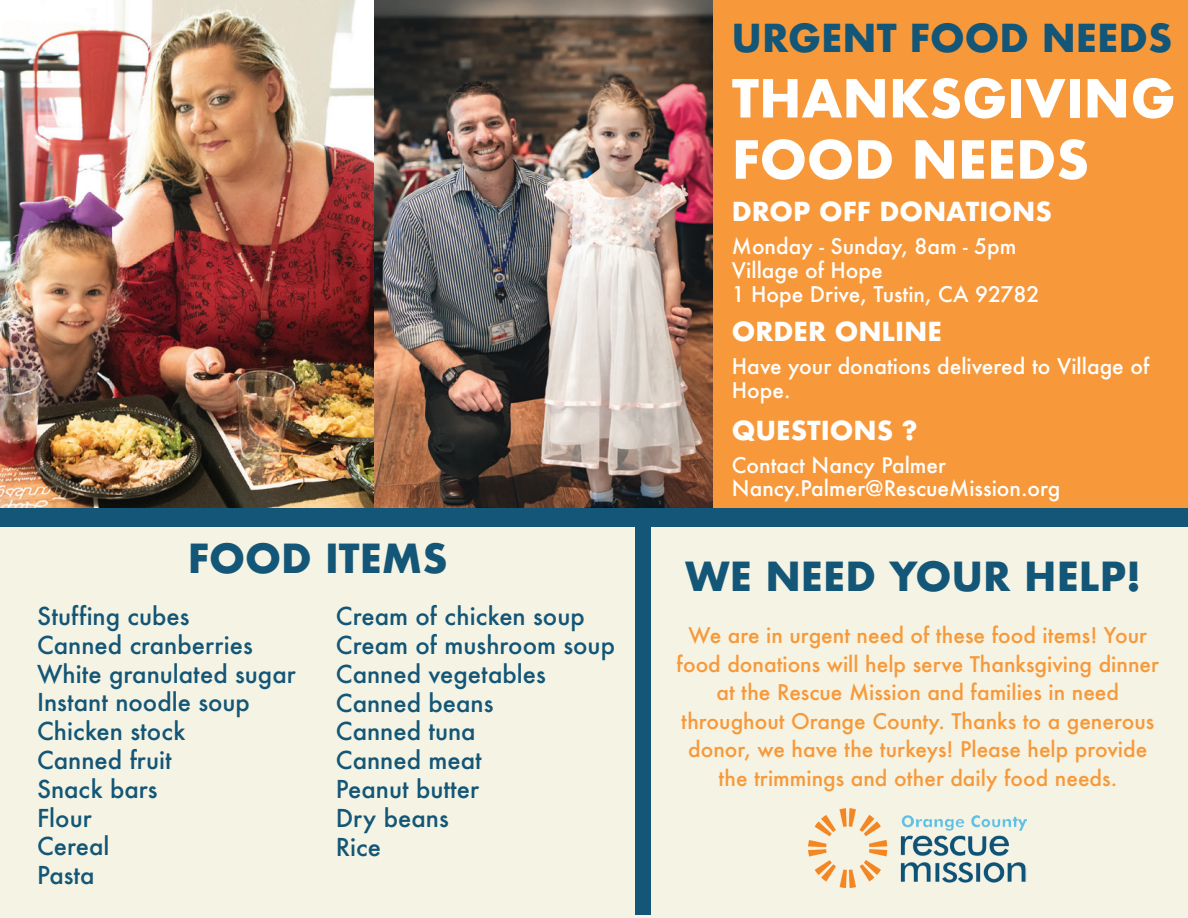
<style>
.page{position:relative;width:1188px;height:918px;background:#fff}
.page>*{position:absolute;margin:0;border:0;box-sizing:border-box;transform-origin:0 0}
.t1{font:700 51px/61.2px "Futura";color:#fff}
.t2{font:700 39px "Futura";color:#135677}
.t3{font:700 37.5px "Futura";color:#135677}
.t4{font:700 25.5px "Futura";color:#fff}
.t5{font:500 24px/28.8px "Futura";color:#135677}
.t6{font:500 21px/28.5px "Futura";color:#f7993a;text-align:center}
.t7{font:500 21px/24px "Futura";color:#fff}
</style>
<div class="page">
<div style="left:0;top:517px;width:1188px;height:401px;background:#f5f4e4"></div>
<div style="left:709px;top:0;width:479px;height:508px;background:#f7993a"></div>
<div style="left:0;top:508px;width:1188px;height:19px;background:#135677"></div>
<div style="left:635px;top:511px;width:16px;height:404px;background:#135677"></div>
<img style="left:0;top:0;width:712px;height:508px">
<img style="left:809px;top:809px;width:218px;height:79px">
<h2 class="t2" style="left:188px;top:530px;width:261px">FOOD ITEMS</h2>
<p class="t5" style="left:37px;top:601px;width:260px">Stuffing cubes<br>Canned cranberries<br>White granulated sugar<br>Instant noodle soup<br>Chicken stock<br>Canned fruit<br>Snack bars<br>Flour<br>Cereal<br>Pasta</p>
<p class="t5" style="left:336px;top:602px;width:281px">Cream of chicken soup<br>Cream of mushroom soup<br>Canned vegetables<br>Canned beans<br>Canned tuna<br>Canned meat<br>Peanut butter<br>Dry beans<br>Rice</p>
<h3 class="t3" style="left:731px;top:10px;width:442px">URGENT FOOD NEEDS</h3>
<h1 class="t1" style="left:732px;top:68px;width:445px">THANKSGIVING<br>FOOD NEEDS</h1>
<p class="t4" style="left:732px;top:193px;width:322px">DROP OFF DONATIONS</p>
<p class="t7" style="left:732px;top:234px;width:309px">Monday - Sunday, 8am - 5pm<br>Village of Hope<br>1 Hope Drive, Tustin, CA 92782</p>
<p class="t4" style="left:732px;top:313px;width:212px">ORDER ONLINE</p>
<p class="t7" style="left:732px;top:354px;width:419px">Have your donations delivered to Village of<br>Hope.</p>
<p class="t4" style="left:732px;top:412px;width:187px">QUESTIONS ?</p>
<p class="t7" style="left:732px;top:454px;width:330px;line-height:22.5px">Contact Nancy Palmer<br>Nancy.Palmer@RescueMission.org</p>
<h2 class="t2" style="left:685px;top:548px;width:457px">WE NEED YOUR HELP!</h2>
<p class="t6" style="left:677px;top:621px;width:484px">We are in urgent need of these food items! Your food donations will help serve Thanksgiving dinner at the Rescue Mission and families in need throughout Orange County. Thanks to a generous donor, we have the turkeys! Please help provide the trimmings and other daily food needs.</p>
</div>
